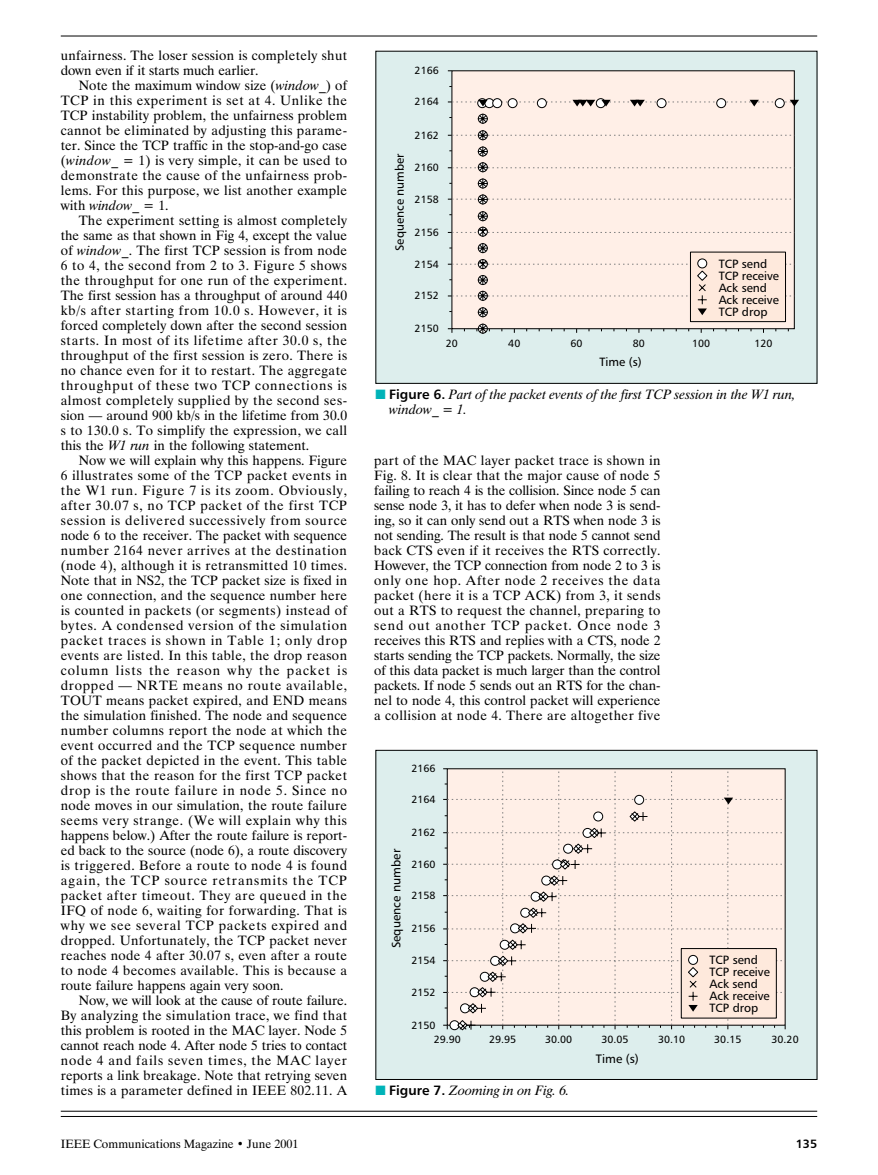
<style>
.page{position:relative;width:878px;height:1175px;background:#fff}
.page>*{position:absolute;margin:0;border:0;box-sizing:border-box;transform-origin:0 0}
.t1{font:13.5px/15px "Dutch 801 BT";letter-spacing:.02em;color:#000;text-align:justify}
.t2{font:italic 13.5px/15px "Dutch 801 BT";color:#000}
.t3{font:12.3px "Humanist 777 BT Roman B";color:#000}
.t4{font:12px/12px "Humanist 777 BT Roman B";color:#000}
.t5{font:12px "Dutch 801 BT";color:#000}
.t6{font:12px "Humanist 777 BT Bold B";color:#000}
.t7{font:10.5px "Humanist 777 BT Roman B";color:#000}
.s1{font-style:italic}
.s2{color:#00b3b8}
.s3{font-family:"Humanist 777 BT Bold B";font-style:normal}
</style>
<div class="page">
<hr style="left:61px;top:36px;width:756px;height:1px;background:#000">
<hr style="left:61px;top:1116px;width:756px;height:1px;background:#000">
<hr style="left:61px;top:1110px;width:756px;height:1px;background:#000">
<div style="left:376px;top:51px;width:441px;height:332px;background:#ddeeed"></div>
<div style="left:451px;top:70px;width:343px;height:259px;background:#ffefe7"></div>
<svg style="left:448px;top:113px;width:346px;height:221px"></svg>
<svg style="left:477px;top:98px;width:10px;height:10px"></svg>
<svg style="left:484px;top:98px;width:10px;height:10px"></svg>
<svg style="left:492px;top:98px;width:10px;height:10px"></svg>
<svg style="left:507px;top:98px;width:10px;height:10px"></svg>
<svg style="left:537px;top:98px;width:9px;height:10px"></svg>
<svg style="left:596px;top:98px;width:9px;height:10px"></svg>
<svg style="left:656px;top:98px;width:10px;height:10px"></svg>
<svg style="left:716px;top:98px;width:10px;height:10px"></svg>
<svg style="left:774px;top:98px;width:10px;height:10px"></svg>
<svg style="left:448px;top:100px;width:351px;height:6px"></svg>
<div style="left:376px;top:750px;width:441px;height:329px;background:#ddeeed"></div>
<svg style="left:443px;top:768px;width:342px;height:262px;background:#f4e6de"></svg>
<p class="t1" style="left:61px;top:49px;width:288px">unfairness. The loser session is completely shut down even if it starts much earlier.</p>
<p class="t1" style="left:61px;top:79px;width:288px;text-indent:18px">Note the maximum window size (<span class="s1">window</span>_) of TCP in this experiment is set at 4. Unlike the TCP instability problem, the unfairness problem cannot be eliminated by adjusting this parame&shy;ter. Since the TCP traffic in the stop-and-go case (<span class="s1">window</span>_ = 1) is very simple, it can be used to demonstrate the cause of the unfairness prob&shy;lems. For this purpose, we list another example with <span class="s1">window</span>_ = 1.</p>
<p class="t1" style="left:61px;top:214px;width:288px;text-indent:18px">The experiment setting is almost completely the same as that shown in Fig 4, except the value of <span class="s1">window</span>_. The first TCP session is from node 6 to 4, the second from 2 to 3. Figure 5 shows the throughput for one run of the experiment.<br>The first session has a throughput of around 440 kb/s after starting from 10.0 s. However, it is forced completely down after the second session starts. In most of its lifetime after 30.0 s, the throughput of the first session is zero. There is no chance even for it to restart. The aggregate throughput of these two TCP connections is almost completely supplied by the second ses&shy;sion — around 900 kb/s in the lifetime from 30.0 s to 130.0 s. To simplify the expression, we call this the <span class="s1">W1 run</span> in the following statement.</p>
<p class="t1" style="left:61px;top:454px;width:288px;text-indent:18px">Now we will explain why this happens. Figure 6 illustrates some of the TCP packet events in the W1 run. Figure 7 is its zoom. Obviously, after 30.07 s, no TCP packet of the first TCP session is delivered successively from source node 6 to the receiver. The packet with sequence number 2164 never arrives at the destination (node 4), although it is retransmitted 10 times.<br>Note that in NS2, the TCP packet size is fixed in one connection, and the sequence number here is counted in packets (or segments) instead of bytes. A condensed version of the simulation packet traces is shown in Table 1; only drop events are listed. In this table, the drop reason column lists the reason why the packet is dropped — NRTE means no route available, TOUT means packet expired, and END means the simulation finished. The node and sequence number columns report the node at which the event occurred and the TCP sequence number of the packet depicted in the event. This table shows that the reason for the first TCP packet drop is the route failure in node 5. Since no node moves in our simulation, the route failure seems very strange. (We will explain why this happens below.) After the route failure is report&shy;ed back to the source (node 6), a route discovery is triggered. Before a route to node 4 is found again, the TCP source retransmits the TCP packet after timeout. They are queued in the IFQ of node 6, waiting for forwarding. That is why we see several TCP packets expired and dropped. Unfortunately, the TCP packet never reaches node 4 after 30.07 s, even after a route to node 4 becomes available. This is because a route failure happens again very soon.</p>
<p class="t1" style="left:61px;top:994px;width:288px;text-indent:18px">Now, we will look at the cause of route failure.<br>By analyzing the simulation trace, we find that this problem is rooted in the MAC layer. Node 5 cannot reach node 4. After node 5 tries to contact node 4 and fails seven times, the MAC layer reports a link breakage. Note that retrying seven times is a parameter defined in IEEE 802.11. A</p>
<p class="t7" style="left:414px;top:67px;width:26px">2166</p>
<p class="t7" style="left:414px;top:98px;width:26px">2164</p>
<p class="t4" style="left:395px;top:251px;width:99px;rotate:-90deg">Sequence number</p>
<p class="t7" style="left:414px;top:131px;width:26px">2162</p>
<p class="t7" style="left:414px;top:164px;width:26px">2160</p>
<p class="t7" style="left:414px;top:195px;width:26px">2158</p>
<p class="t7" style="left:414px;top:228px;width:26px">2156</p>
<p class="t7" style="left:414px;top:260px;width:26px">2154</p>
<p class="t7" style="left:414px;top:292px;width:26px">2152</p>
<p class="t7" style="left:414px;top:325px;width:26px">2150</p>
<p class="t4" style="left:718px;top:259px;width:62px">TCP send<br>TCP receive<br>Ack send<br>Ack receive<br>TCP drop</p>
<p class="t7" style="left:446px;top:339px;width:14px">20</p>
<p class="t7" style="left:570px;top:339px;width:14px">60</p>
<p class="t7" style="left:633px;top:339px;width:14px">80</p>
<p class="t7" style="left:692px;top:339px;width:20px">100</p>
<p class="t7" style="left:754px;top:339px;width:20px">120</p>
<p class="t7" style="left:508px;top:339px;width:14px">40</p>
<p class="t4" style="left:599px;top:357px;width:44px">Time (s)</p>
<p class="t2" style="left:389px;top:388px;width:408px;text-indent:-13px"><span class="s2">■</span> <span class="s3">Figure 6.</span> Part of the packet events of the first TCP session in the W1 run, window_ = 1.</p>
<p class="t1" style="left:374px;top:454px;width:288px">part of the MAC layer packet trace is shown in Fig. 8. It is clear that the major cause of node 5 failing to reach 4 is the collision. Since node 5 can sense node 3, it has to defer when node 3 is send&shy;ing, so it can only send out a RTS when node 3 is not sending. The result is that node 5 cannot send back CTS even if it receives the RTS correctly.<br>However, the TCP connection from node 2 to 3 is only one hop. After node 2 receives the data packet (here it is a TCP ACK) from 3, it sends out a RTS to request the channel, preparing to send out another TCP packet. Once node 3 receives this RTS and replies with a CTS, node 2 starts sending the TCP packets. Normally, the size of this data packet is much larger than the control packets. If node 5 sends out an RTS for the chan&shy;nel to node 4, this control packet will experience a collision at node 4. There are altogether five</p>
<p class="t7" style="left:411px;top:764px;width:26px">2166</p>
<p class="t7" style="left:411px;top:795px;width:26px">2164</p>
<p class="t3" style="left:392px;top:948px;width:101px;rotate:-90deg">Sequence number</p>
<p class="t7" style="left:411px;top:828px;width:26px">2162</p>
<p class="t7" style="left:411px;top:860px;width:26px">2160</p>
<p class="t7" style="left:411px;top:891px;width:26px">2158</p>
<p class="t7" style="left:411px;top:924px;width:26px">2156</p>
<p class="t7" style="left:411px;top:956px;width:26px">2154</p>
<p class="t7" style="left:411px;top:988px;width:26px">2152</p>
<p class="t7" style="left:411px;top:1021px;width:26px">2150</p>
<p class="t4" style="left:709px;top:955px;width:62px">TCP send<br>TCP receive<br>Ack send<br>Ack receive<br>TCP drop</p>
<p class="t7" style="left:433px;top:1035px;width:29px">29.90</p>
<p class="t7" style="left:545px;top:1035px;width:29px">30.00</p>
<p class="t7" style="left:601px;top:1035px;width:29px">30.05</p>
<p class="t7" style="left:658px;top:1035px;width:29px">30.10</p>
<p class="t7" style="left:714px;top:1035px;width:29px">30.15</p>
<p class="t7" style="left:771px;top:1035px;width:29px">30.20</p>
<p class="t7" style="left:489px;top:1035px;width:29px">29.95</p>
<p class="t3" style="left:596px;top:1054px;width:44px">Time (s)</p>
<p class="t2" style="left:375px;top:1083px;width:195px"><span class="s2">■</span> <span class="s3">Figure 7.</span> Zooming in on Fig. 6.</p>
<p class="t5" style="left:61px;top:1139px;width:239px">IEEE Communications Magazine • June 2001</p>
<p class="t6" style="left:795px;top:1139px;width:23px">135</p>
</div>
